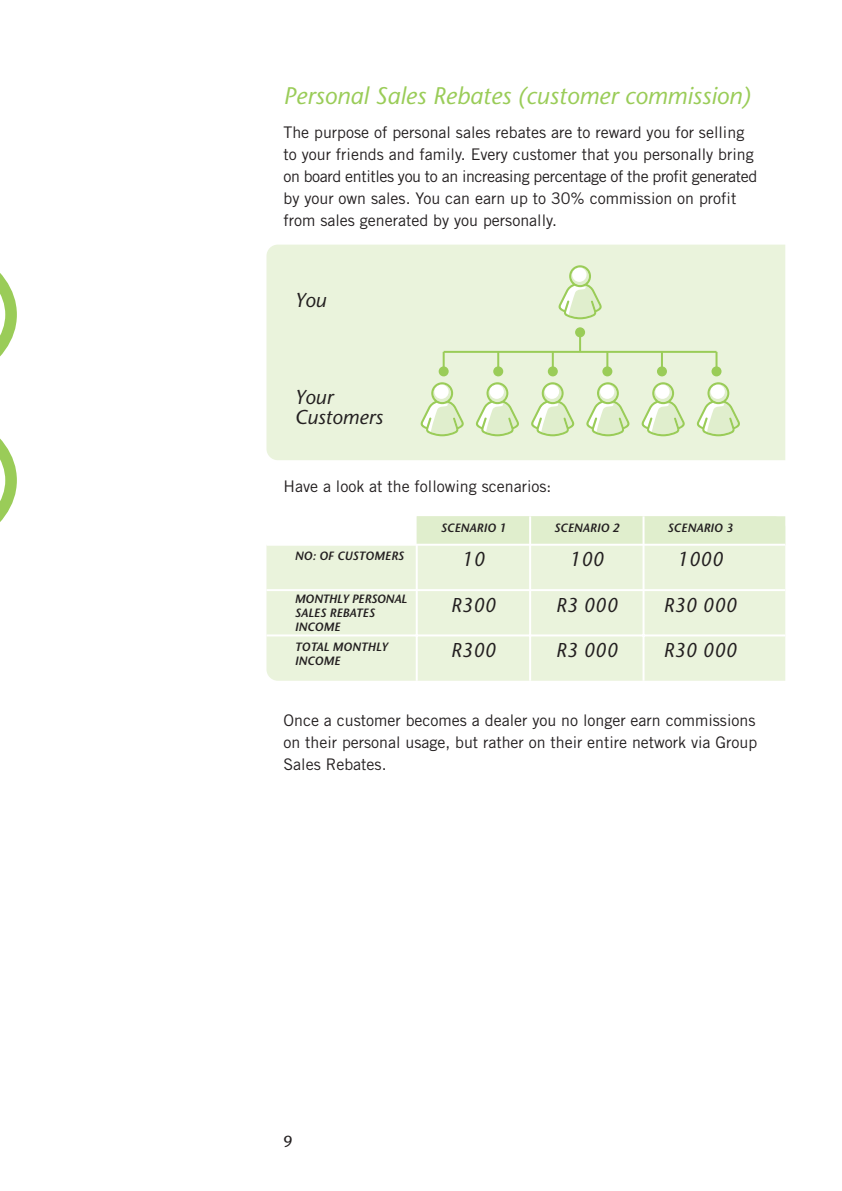
<style>
.page{position:relative;width:842px;height:1191px;background:#fff}
.page>*{position:absolute;margin:0;border:0;box-sizing:border-box;transform-origin:0 0}
.t1{font:italic 24px "Stone Sans";color:#9acc58}
.t2{font:italic 20px/20px "Stone Sans";color:#231f20}
.t3{font:16px/22px "Trade Gothic";color:#231f20}
.t4{font:16px "Stone Sans";color:#231f20}
.t5{font:italic 600 12px/14px "Stone Sans";color:#231f20}
</style>
<div class="page">
<svg style="left:0;top:273px;width:17px;height:249px"></svg>
<div style="left:266px;top:245px;width:519px;height:215px;background:#eaf3dc"></div>
<svg style="left:557px;top:265px;width:46px;height:54px;background:#ddedc8"></svg>
<hr style="left:444px;top:351px;width:272px;height:2px;background:#9acc58">
<svg style="left:579px;top:337px;width:2px;height:14px"></svg>
<div style="left:575px;top:327px;width:10px;height:10px;background:#9acc58;border-radius:50%"></div>
<svg style="left:715px;top:352px;width:2px;height:14px"></svg>
<div style="left:711px;top:366px;width:10px;height:10px;background:#9acc58;border-radius:50%"></div>
<svg style="left:661px;top:353px;width:2px;height:13px"></svg>
<div style="left:657px;top:366px;width:10px;height:10px;background:#9acc58;border-radius:50%"></div>
<svg style="left:606px;top:353px;width:2px;height:13px"></svg>
<div style="left:602px;top:366px;width:10px;height:10px;background:#9acc58;border-radius:50%"></div>
<svg style="left:552px;top:353px;width:2px;height:13px"></svg>
<div style="left:548px;top:366px;width:10px;height:10px;background:#9acc58;border-radius:50%"></div>
<svg style="left:497px;top:353px;width:2px;height:13px"></svg>
<div style="left:493px;top:366px;width:10px;height:10px;background:#9acc58;border-radius:50%"></div>
<svg style="left:443px;top:352px;width:2px;height:14px"></svg>
<div style="left:439px;top:366px;width:10px;height:10px;background:#9acc58;border-radius:50%"></div>
<svg style="left:419px;top:382px;width:46px;height:54px;background:#ddedc8"></svg>
<svg style="left:474px;top:382px;width:47px;height:54px;background:#deedc8"></svg>
<svg style="left:529px;top:382px;width:47px;height:54px;background:#deedc8"></svg>
<svg style="left:585px;top:382px;width:46px;height:54px;background:#ddedc8"></svg>
<svg style="left:640px;top:382px;width:46px;height:54px;background:#ddedc8"></svg>
<svg style="left:695px;top:382px;width:46px;height:54px;background:#ddedc8"></svg>
<svg style="left:266px;top:516px;width:519px;height:164px;background:#ebf3de"></svg>
<div style="left:417px;top:516px;width:368px;height:29px;background:#e0eecd"></div>
<hr style="left:266px;top:634px;width:519px;height:2px;background:#fff">
<hr style="left:642px;top:516px;width:2px;height:164px;background:#fff">
<hr style="left:529px;top:516px;width:2px;height:164px;background:#fff">
<hr style="left:416px;top:545px;width:2px;height:135px;background:#fff">
<hr style="left:266px;top:589px;width:519px;height:2px;background:#fff">
<hr style="left:266px;top:544px;width:519px;height:2px;background:#fff">
<h1 class="t1" style="left:283px;top:87px;width:469px">Personal Sales Rebates (customer commission)</h1>
<p class="t3" style="left:283px;top:122px;width:475px">The purpose of personal sales rebates are to reward you for selling to your friends and family. Every customer that you personally bring on board entitles you to an increasing percentage of the profit generated by your own sales. You can earn up to 30% commission on profit from sales generated by you personally.</p>
<p class="t2" style="left:295px;top:292px;width:33px">You</p>
<p class="t2" style="left:295px;top:389px;width:89px">Your<br>Customers</p>
<p class="t3" style="left:283px;top:477px;width:269px">Have a look at the following scenarios:</p>
<p class="t5" style="left:441px;top:521px;width:67px">SCENARIO 1</p>
<p class="t5" style="left:554px;top:521px;width:67px">SCENARIO 2</p>
<p class="t5" style="left:667px;top:521px;width:67px">SCENARIO 3</p>
<p class="t5" style="left:295px;top:550px;width:111px">NO: OF CUSTOMERS</p>
<p class="t2" style="left:462px;top:551px;width:24px">10</p>
<p class="t2" style="left:570px;top:551px;width:36px">100</p>
<p class="t2" style="left:677px;top:551px;width:47px">1000</p>
<p class="t5" style="left:295px;top:592px;width:114px">MONTHLY PERSONAL<br>SALES REBATES<br>INCOME</p>
<p class="t2" style="left:451px;top:597px;width:47px">R300</p>
<p class="t2" style="left:556px;top:597px;width:64px">R3 000</p>
<p class="t2" style="left:663px;top:597px;width:75px">R30 000</p>
<p class="t5" style="left:295px;top:641px;width:95px">TOTAL MONTHLY<br>INCOME</p>
<p class="t2" style="left:451px;top:642px;width:47px">R300</p>
<p class="t2" style="left:556px;top:642px;width:64px">R3 000</p>
<p class="t2" style="left:663px;top:642px;width:75px">R30 000</p>
<p class="t3" style="left:283px;top:710px;width:475px;text-align:justify">Once a customer becomes a dealer you no longer earn commissions on their personal usage, but rather on their entire network via Group Sales Rebates.</p>
<p class="t4" style="left:283px;top:1135px;width:11px">9</p>
</div>
